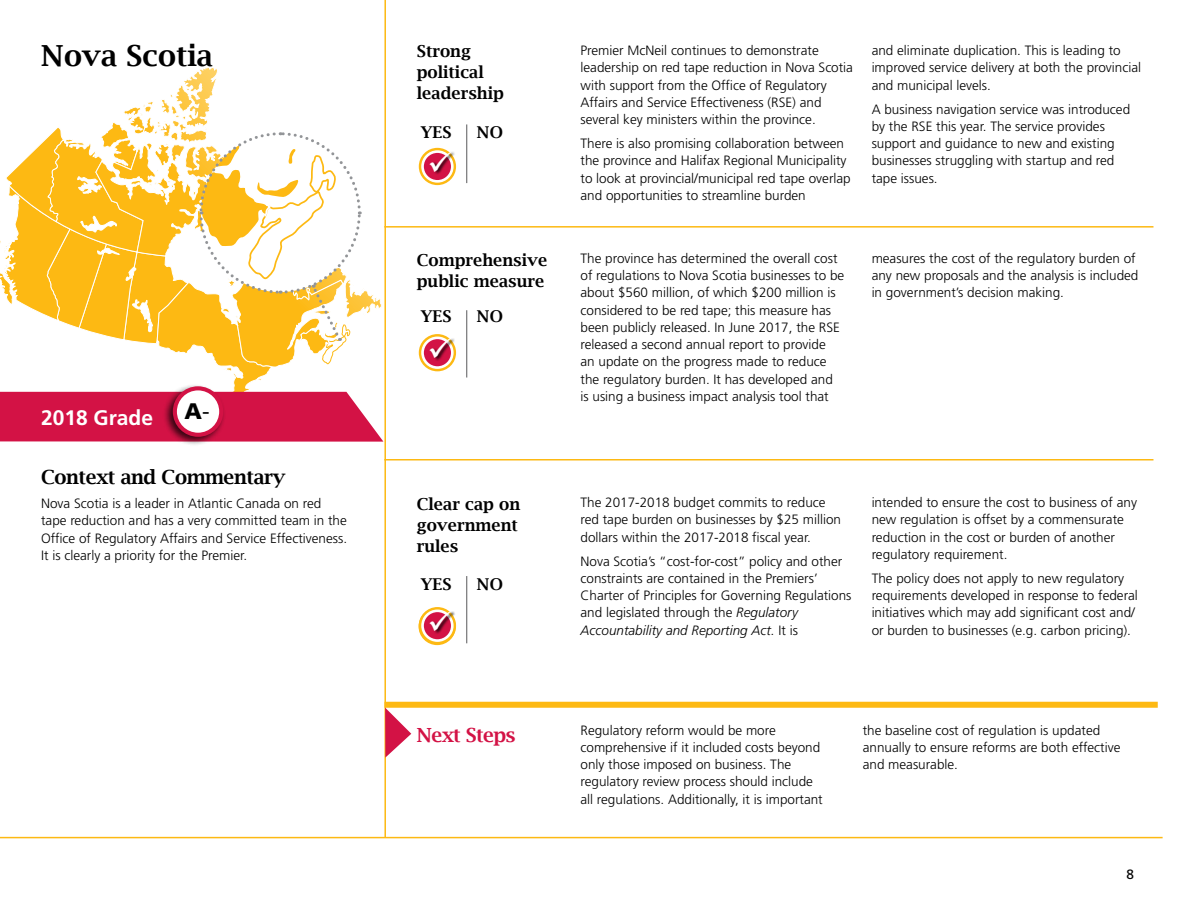
<style>
.page{position:relative;width:1188px;height:918px;background:#fff}
.page>*{position:absolute;margin:0;border:0;box-sizing:border-box;transform-origin:0 0}
.t1{font:600 29.1px "Lucida Bright";color:#000}
.t2{font:900 22.5px "Frutiger LT Std";color:#000}
.t3{font:700 21px "Frutiger LT Std";color:#fff}
.t4{font:600 19.5px "Lucida Bright";letter-spacing:-.02em;color:#000}
.t5{font:600 19.5px "Lucida Bright";letter-spacing:-.03em;color:#d31245}
.t6{font:600 16.5px/21px "Lucida Bright";color:#000}
.t7{font:600 16.35px "Lucida Bright";color:#000}
.t8{font:300 13.5px/17.2px "Frutiger LT Std";color:#000}
.t9{font:13.5px "Frutiger LT Std";color:#000}
.s1{font-weight:400}
.s2{font-style:italic}
</style>
<div class="page">
<hr style="left:384px;top:0;width:2px;height:837px;background:#fdb913">
<svg style="left:0;top:68px;width:383px;height:374px"></svg>
<div style="left:163px;top:384px;width:63px;height:63px;background:#000;opacity:.75"></div>
<div style="left:175px;top:388px;width:46px;height:47px;background:#fff;border-radius:50%"></div>
<div style="left:173px;top:386px;width:50px;height:51px;border:4px solid #d31245;border-radius:50%"></div>
<hr style="left:384px;top:226px;width:769px;height:2px;background:#fdb913">
<hr style="left:466px;top:124px;width:1px;height:59px;background:#58595b">
<svg style="left:419px;top:148px;width:37px;height:37px"></svg>
<svg style="left:423px;top:152px;width:29px;height:29px"></svg>
<div style="left:421px;top:150px;width:33px;height:33px;border:3px solid #fff;border-radius:50%"></div>
<div style="left:430px;top:151px;width:26px;height:25px;background:#000;opacity:.75"></div>
<svg style="left:419px;top:334px;width:37px;height:37px"></svg>
<svg style="left:423px;top:338px;width:29px;height:30px"></svg>
<div style="left:421px;top:337px;width:33px;height:32px;border:3px solid #fff;border-radius:50%"></div>
<div style="left:430px;top:338px;width:26px;height:24px;background:#000;opacity:.75"></div>
<hr style="left:384px;top:459px;width:769px;height:1px;background:#fdb913">
<div style="left:384px;top:702px;width:774px;height:6px;background:#fdb913"></div>
<svg style="left:385px;top:708px;width:26px;height:50px"></svg>
<hr style="left:466px;top:310px;width:1px;height:68px;background:#58595b">
<svg style="left:419px;top:608px;width:37px;height:37px"></svg>
<div style="left:430px;top:611px;width:26px;height:25px;background:#000;opacity:.75"></div>
<hr style="left:466px;top:576px;width:1px;height:67px;background:#58595b">
<svg style="left:419px;top:607px;width:37px;height:37px"></svg>
<svg style="left:423px;top:611px;width:29px;height:30px"></svg>
<div style="left:421px;top:610px;width:33px;height:32px;border:3px solid #fff;border-radius:50%"></div>
<div style="left:430px;top:611px;width:26px;height:24px;background:#000;opacity:.75"></div>
<hr style="left:0;top:837px;width:1163px;height:1px;background:#fdb913">
<svg style="left:430px;top:152px;width:21px;height:20px"></svg>
<svg style="left:430px;top:338px;width:21px;height:20px"></svg>
<svg style="left:430px;top:611px;width:21px;height:20px"></svg>
<h1 class="t1" style="left:41px;top:39px;width:173px">Nova Scotia</h1>
<h3 class="t3" style="left:41px;top:405px;width:114px">2018 Grade</h3>
<h2 class="t2" style="left:185px;top:397px;width:26px">A<span class="s1">-</span></h2>
<h3 class="t4" style="left:41px;top:466px;width:246px">Context and Commentary</h3>
<p class="t6" style="left:417px;top:41px;width:89px">Strong political leadership</p>
<p class="t7" style="left:421px;top:123px;width:32px">YES</p>
<p class="t7" style="left:477px;top:123px;width:28px">NO</p>
<p class="t6" style="left:417px;top:250px;width:132px">Comprehensive public measure</p>
<p class="t7" style="left:421px;top:307px;width:32px">YES</p>
<p class="t7" style="left:477px;top:307px;width:28px">NO</p>
<p class="t8" style="left:581px;top:42px;width:274px">Premier McNeil continues to demonstrate leadership on red tape reduction in Nova Scotia with support from the Office of Regulatory Affairs and Service Effectiveness (RSE) and several key ministers within the province.</p>
<p class="t8" style="left:581px;top:135px;width:272px">There is also promising collaboration between the province and Halifax Regional Municipality to look at provincial/municipal red tape overlap and opportunities to streamline burden</p>
<p class="t8" style="left:872px;top:42px;width:271px">and eliminate duplication. This is leading to improved service delivery at both the provincial and municipal levels.</p>
<p class="t8" style="left:872px;top:100px;width:260px">A business navigation service was introduced by the RSE this year. The service provides support and guidance to new and existing businesses struggling with startup and red tape issues.</p>
<p class="t8" style="left:581px;top:250px;width:265px">The province has determined the overall cost of regulations to Nova Scotia businesses to be about $560 million, of which $200 million is considered to be red tape; this measure has been publicly released. In June 2017, the RSE released a second annual report to provide<br>an update on the progress made to reduce the regulatory burden. It has developed and is using a business impact analysis tool that</p>
<p class="t8" style="left:872px;top:250px;width:268px">measures the cost of the regulatory burden of any new proposals and the analysis is included in government’s decision making.</p>
<p class="t6" style="left:417px;top:493px;width:105px">Clear cap on government rules</p>
<p class="t7" style="left:421px;top:575px;width:32px">YES</p>
<p class="t7" style="left:477px;top:575px;width:28px">NO</p>
<p class="t8" style="left:41px;top:495px;width:308px">Nova Scotia is a leader in Atlantic Canada on red tape reduction and has a very committed team in the Office of Regulatory Affairs and Service Effectiveness.<br>It is clearly a priority for the Premier.</p>
<p class="t8" style="left:581px;top:494px;width:262px">The 2017-2018 budget commits to reduce red tape burden on businesses by $25 million dollars within the 2017-2018 fiscal year.</p>
<p class="t8" style="left:581px;top:553px;width:273px">Nova Scotia’s “cost-for-cost” policy and other constraints are contained in the Premiers’ Charter of Principles for Governing Regulations and legislated through the <span class="s2">Regulatory Accountability and Reporting Act.</span> It is</p>
<p class="t8" style="left:872px;top:494px;width:267px">intended to ensure the cost to business of any new regulation is offset by a commensurate reduction in the cost or burden of another regulatory requirement.</p>
<p class="t8" style="left:872px;top:570px;width:268px">The policy does not apply to new regulatory requirements developed in response to federal initiatives which may add significant cost and/ or burden to businesses (e.g. carbon pricing).</p>
<h3 class="t5" style="left:417px;top:723px;width:100px">Next Steps</h3>
<p class="t8" style="left:580px;top:722px;width:244px">Regulatory reform would be more comprehensive if it included costs beyond only those imposed on business. The regulatory review process should include all regulations. Additionally, it is important</p>
<p class="t8" style="left:863px;top:722px;width:259px">the baseline cost of regulation is updated annually to ensure reforms are both effective and measurable.</p>
<p class="t9" style="left:1126px;top:866px;width:9px">8</p>
</div>
